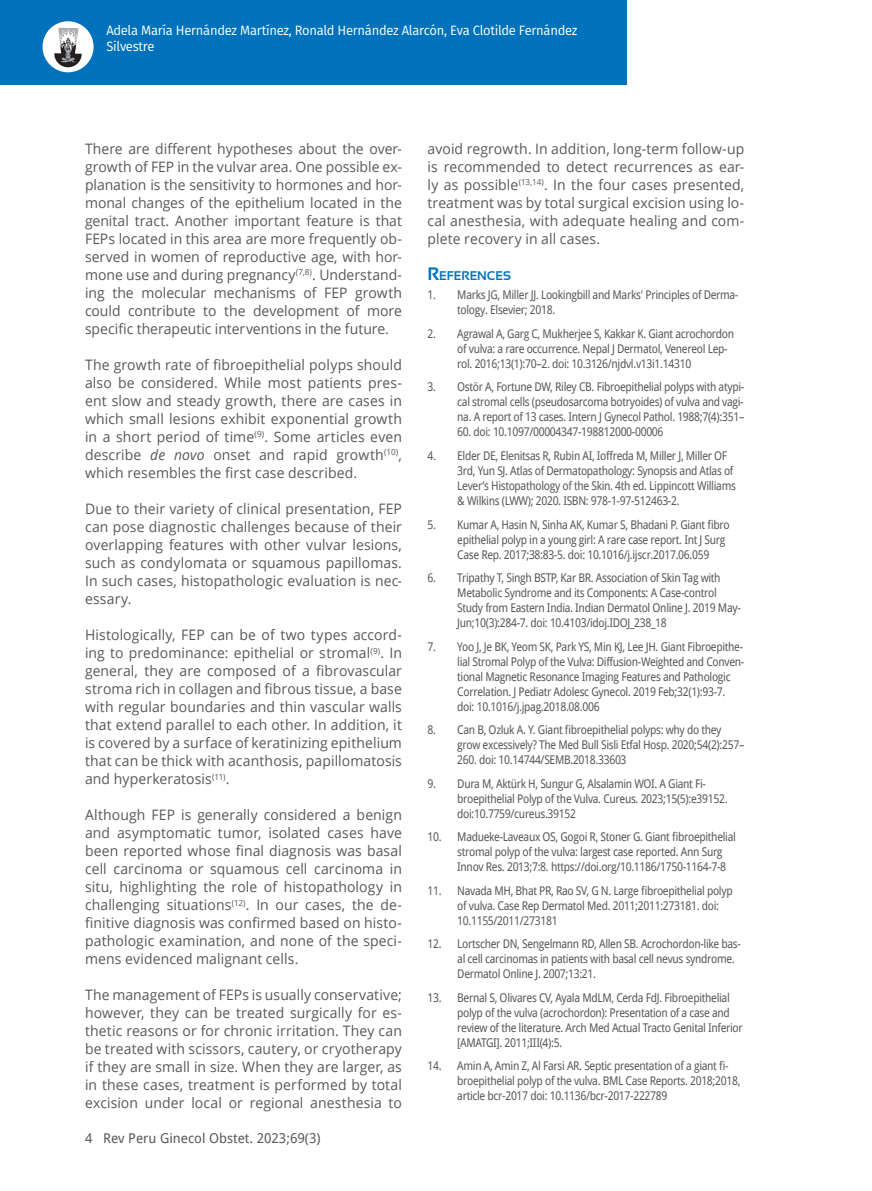
<style>
.page{position:relative;width:872px;height:1191px;background:#fff}
.page>*{position:absolute;margin:0;border:0;box-sizing:border-box;transform-origin:0 0}
.t1{font:14.4px/18px "Open Sans";letter-spacing:.005em;color:#57585a;text-align:justify}
.t2{font:13.5px/16.2px "Fira Sans";letter-spacing:-.02em;color:#fff;scale:.96 1}
.t3{font:13.5px "Droid Sans";color:#57585a}
.t4{font:700 12.6px "Sansation";color:#0072bc}
.t5{font:12px/15px "Droid Sans";letter-spacing:-.03em;color:#57585a;scale:.9 1}
.s1{font-style:italic}
.s2{font-size:18px}
</style>
<div class="page">
<div style="left:0;top:0;width:626px;height:85px;background:#0072bc"></div>
<div style="left:43px;top:21px;width:51px;height:51px;background:#fff;border-radius:50%"></div>
<svg style="left:54px;top:28px;width:28px;height:40px"></svg>
<p class="t2" style="left:106px;top:22px;width:492px">Adela María Hernández Martínez, Ronald Hernández Alarcón, Eva Clotilde Fernández<br>Silvestre</p>
<p class="t1" style="left:85px;top:139px;width:318px">There are different hypotheses about the over&shy;growth of FEP in the vulvar area. One possible ex&shy;planation is the sensitivity to hormones and hor&shy;monal changes of the epithelium located in the genital tract. Another important feature is that FEPs located in this area are more frequently ob&shy;served in women of reproductive age, with hor&shy;mone use and during pregnancy<sup>(7,8)</sup>. Understand&shy;ing the molecular mechanisms of FEP growth could contribute to the development of more specific therapeutic interventions in the future.</p>
<p class="t1" style="left:85px;top:355px;width:318px">The growth rate of fibroepithelial polyps should also be considered. While most patients pres&shy;ent slow and steady growth, there are cases in which small lesions exhibit exponential growth in a short period of time<sup>(9)</sup>. Some articles even describe <span class="s1">de novo</span> onset and rapid growth<sup>(10)</sup>, which resembles the first case described.</p>
<p class="t1" style="left:85px;top:499px;width:318px">Due to their variety of clinical presentation, FEP can pose diagnostic challenges because of their overlapping features with other vulvar lesions, such as condylomata or squamous papillomas.<br>In such cases, histopathologic evaluation is nec&shy;essary.</p>
<p class="t1" style="left:85px;top:625px;width:318px">Histologically, FEP can be of two types accord&shy;ing to predominance: epithelial or stromal<sup>(9)</sup>. In general, they are composed of a fibrovascular stroma rich in collagen and fibrous tissue, a base with regular boundaries and thin vascular walls that extend parallel to each other. In addition, it is covered by a surface of keratinizing epithelium that can be thick with acanthosis, papillomatosis and hyperkeratosis<sup>(11)</sup>.</p>
<p class="t1" style="left:85px;top:805px;width:318px">Although FEP is generally considered a benign and asymptomatic tumor, isolated cases have been reported whose final diagnosis was basal cell carcinoma or squamous cell carcinoma in situ, highlighting the role of histopathology in challenging situations<sup>(12)</sup>. In our cases, the de&shy;finitive diagnosis was confirmed based on histo&shy;pathologic examination, and none of the speci&shy;mens evidenced malignant cells.</p>
<p class="t1" style="left:85px;top:985px;width:318px">The management of FEPs is usually conservative; however, they can be treated surgically for es&shy;thetic reasons or for chronic irritation. They can be treated with scissors, cautery, or cryotherapy if they are small in size. When they are larger, as in these cases, treatment is performed by total excision under local or regional anesthesia to</p>
<p class="t3" style="left:85px;top:1128px;width:237px">4 Rev Peru Ginecol Obstet. 2023;69(3)</p>
<p class="t1" style="left:427px;top:139px;width:318px">avoid regrowth. In addition, long-term follow-up is recommended to detect recurrences as ear&shy;ly as possible<sup>(13,14)</sup>. In the four cases presented, treatment was by total surgical excision using lo&shy;cal anesthesia, with adequate healing and com&shy;plete recovery in all cases.</p>
<p class="t4" style="left:427px;top:269px;width:85px"><span class="s2">R</span>EFERENCES</p>
<p class="t5" style="left:457px;top:287px;width:314px;text-indent:-30px">1. Marks JG, Miller JJ. Lookingbill and Marks' Principles of Derma&shy;tology. Elsevier; 2018.</p>
<p class="t5" style="left:457px;top:326px;width:309px;text-indent:-30px">2. Agrawal A, Garg C, Mukherjee S, Kakkar K. Giant acrochordon of vulva: a rare occurrence. Nepal J Dermatol, Venereol Lep&shy;rol. 2016;13(1):70–2. doi: 10.3126/njdvl.v13i1.14310</p>
<p class="t5" style="left:457px;top:379px;width:320px;text-align:justify;text-indent:-30px">3. Ostör A, Fortune DW, Riley CB. Fibroepithelial polyps with atypi&shy;cal stromal cells (pseudosarcoma botryoides) of vulva and vagi&shy;na. A report of 13 cases. Intern J Gynecol Pathol. 1988;7(4):351–</p>
<p class="t5" style="left:457px;top:424px;width:231px">60. doi: 10.1097/00004347-198812000-00006</p>
<p class="t5" style="left:457px;top:448px;width:311px;text-indent:-30px">4. Elder DE, Elenitsas R, Rubin AI, Ioffreda M, Miller J, Miller OF 3rd, Yun SJ. Atlas of Dermatopathology: Synopsis and Atlas of Lever’s Histopathology of the Skin. 4th ed. Lippincott Williams &amp; Wilkins (LWW); 2020. ISBN: 978-1-97-512463-2.</p>
<p class="t5" style="left:457px;top:516px;width:304px;text-indent:-30px">5. Kumar A, Hasin N, Sinha AK, Kumar S, Bhadani P. Giant fibro epithelial polyp in a young girl: A rare case report. Int J Surg<br>Case Rep. 2017;38:83-5. doi: 10.1016/j.ijscr.2017.06.059</p>
<p class="t5" style="left:457px;top:570px;width:316px;text-indent:-30px">6. Tripathy T, Singh BSTP, Kar BR. Association of Skin Tag with Metabolic Syndrome and its Components: A Case-control Study from Eastern India. Indian Dermatol Online J. 2019 May-Jun;10(3):284-7. doi: 10.4103/idoj.IDOJ_238_18</p>
<p class="t5" style="left:457px;top:638px;width:320px;text-indent:-30px">7. Yoo J, Je BK, Yeom SK, Park YS, Min KJ, Lee JH. Giant Fibroepithe&shy;lial Stromal Polyp of the Vulva: Diffusion-Weighted and Conven&shy;tional Magnetic Resonance Imaging Features and Pathologic Correlation. J Pediatr Adolesc Gynecol. 2019 Feb;32(1):93-7. doi: 10.1016/j.jpag.2018.08.006</p>
<p class="t5" style="left:457px;top:722px;width:320px;text-indent:-30px">8. Can B, Ozluk A. Y. Giant fibroepithelial polyps: why do they grow excessively? The Med Bull Sisli Etfal Hosp. 2020;54(2):257–<br>260. doi: 10.14744/SEMB.2018.33603</p>
<p class="t5" style="left:457px;top:775px;width:302px;text-indent:-30px">9. Dura M, Aktürk H, Sungur G, Alsalamin WOI. A Giant Fi&shy;broepithelial Polyp of the Vulva. Cureus. 2023;15(5):e39152. doi:10.7759/cureus.39152</p>
<p class="t5" style="left:457px;top:829px;width:311px;text-indent:-30px">10. Madueke-Laveaux OS, Gogoi R, Stoner G. Giant fibroepithelial stromal polyp of the vulva: largest case reported. Ann Surg<br>Innov Res. 2013;7:8. https://doi.org/10.1186/1750-1164-7-8</p>
<p class="t5" style="left:457px;top:882px;width:307px;text-indent:-30px">11. Navada MH, Bhat PR, Rao SV, G N. Large fibroepithelial polyp of vulva. Case Rep Dermatol Med. 2011;2011:273181. doi:<br>10.1155/2011/273181</p>
<p class="t5" style="left:457px;top:936px;width:317px;text-indent:-30px">12. Lortscher DN, Sengelmann RD, Allen SB. Acrochordon-like bas&shy;al cell carcinomas in patients with basal cell nevus syndrome.<br>Dermatol Online J. 2007;13:21.</p>
<p class="t5" style="left:457px;top:989px;width:319px;text-indent:-30px">13. Bernal S, Olivares CV, Ayala MdLM, Cerda FdJ. Fibroepithelial polyp of the vulva (acrochordon): Presentation of a case and review of the literature. Arch Med Actual Tracto Genital Inferior [AMATGI]. 2011;III(4):5.</p>
<p class="t5" style="left:457px;top:1058px;width:316px;text-indent:-30px">14. Amin A, Amin Z, Al Farsi AR. Septic presentation of a giant fi&shy;broepithelial polyp of the vulva. BML Case Reports. 2018;2018, article bcr-2017 doi: 10.1136/bcr-2017-222789</p>
</div>
